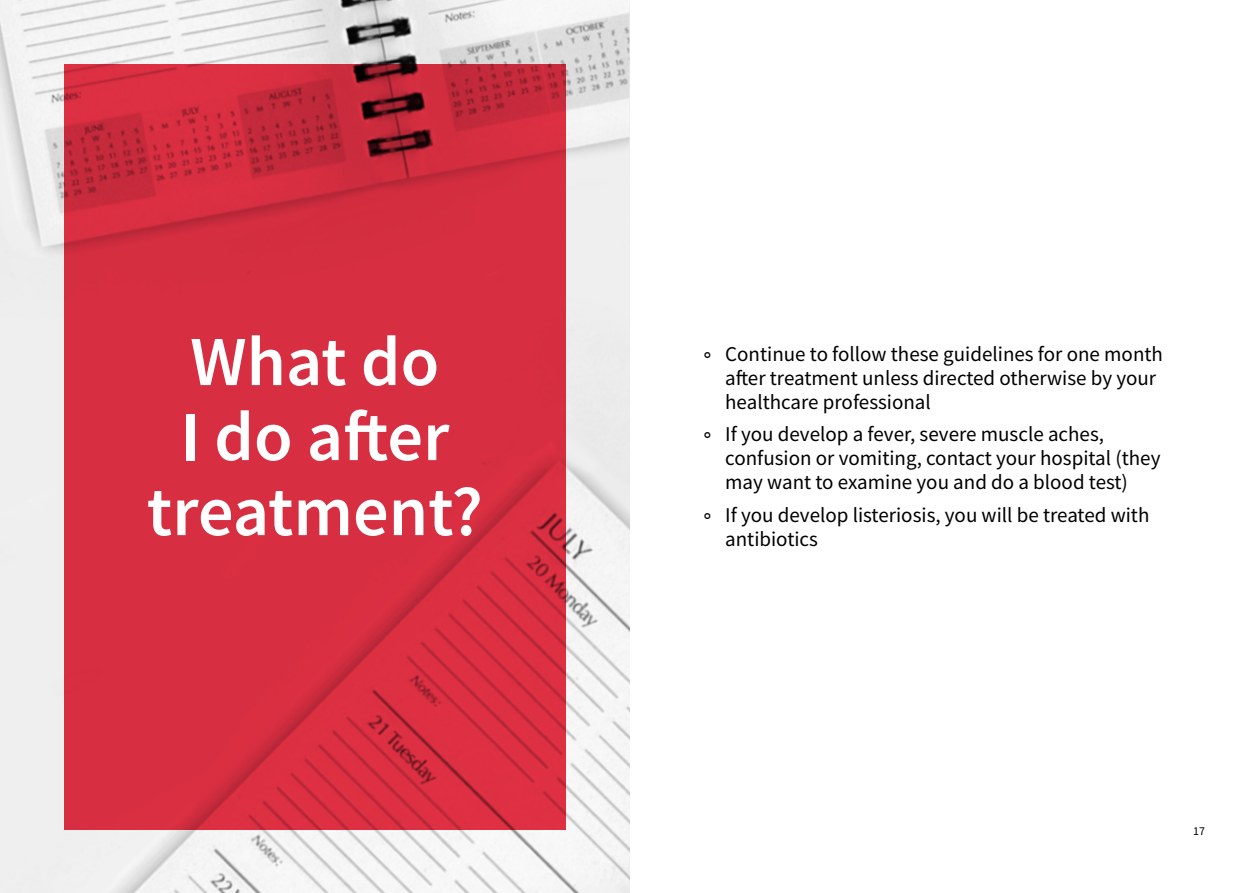
<style>
.page{position:relative;width:1259px;height:893px;background:#fff}
.page>*{position:absolute;margin:0;border:0;box-sizing:border-box;transform-origin:0 0}
.t1{font:600 70.5px/75px "Source Sans Pro";color:#fff;text-align:center}
.t2{font:21px/24px "Source Sans Pro";color:#000}
.t3{font:12px "Source Sans Pro";color:#000}
</style>
<div class="page">
<img style="left:0;top:513px;width:629px;height:380px">
<img style="left:0;top:0;width:629px;height:513px">
<svg style="left:64px;top:64px;width:502px;height:765px;background:#d42d3f"></svg>
<h1 class="t1" style="left:147px;top:323px;width:337px">What do<br>I do after treatment?</h1>
<p class="t2" style="left:725px;top:342px;width:439px">Continue to follow these guidelines for one month after treatment unless directed otherwise by your healthcare professional</p>
<p class="t2" style="left:725px;top:422px;width:437px">If you develop a fever, severe muscle aches, confusion or vomiting, contact your hospital (they may want to examine you and do a blood test)</p>
<p class="t2" style="left:725px;top:503px;width:426px">If you develop listeriosis, you will be treated with antibiotics</p>
<p class="t3" style="left:1193px;top:823px;width:13px">17</p>
</div>
